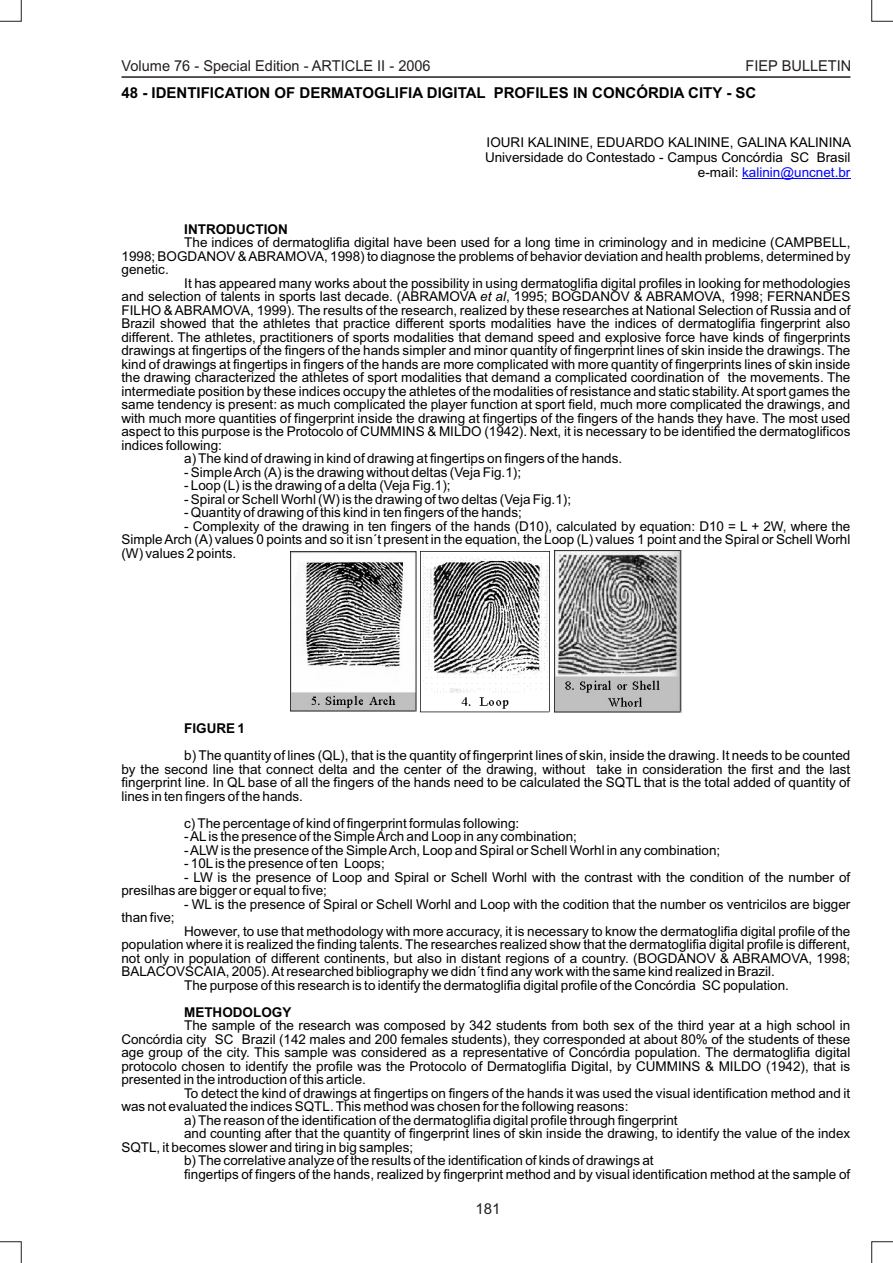
<style>
.page{position:relative;width:893px;height:1263px;background:#fff}
.page>*{position:absolute;margin:0;border:0;box-sizing:border-box;transform-origin:0 0}
.t1{font:700 15px "Arial";color:#000}
.t2{font:15px "Arial";color:#231f20}
.t3{font:13.5px/13.5px "Arial";color:#000;text-align:justify}
.t4{font:700 13.5px "Arial";color:#000}
.s1{color:#00f}
.s2{font-style:italic}
</style>
<div class="page">
<svg style="left:871px;top:0;width:22px;height:22px"></svg>
<svg style="left:0;top:0;width:22px;height:22px"></svg>
<svg style="left:0;top:1241px;width:22px;height:22px"></svg>
<svg style="left:871px;top:1241px;width:22px;height:22px"></svg>
<hr style="left:742px;top:179px;width:108px;height:1px;background:#00f">
<hr style="left:121px;top:76px;width:729px;height:2px;background:#231f20">
<img style="left:290px;top:551px;width:127px;height:161px">
<img style="left:421px;top:551px;width:128px;height:162px">
<img style="left:555px;top:550px;width:127px;height:163px">
<p class="t2" style="left:121px;top:60px;width:311px">Volume 76 - Special Edition - ARTICLE II - 2006</p>
<p class="t2" style="left:746px;top:60px;width:107px">FIEP BULLETIN</p>
<p class="t1" style="left:122px;top:87px;width:636px">48 - IDENTIFICATION OF DERMATOGLIFIA DIGITAL PROFILES IN CONCÓRDIA CITY - SC</p>
<p class="t3" style="left:485px;top:136px;width:368px;line-height:15.1px;text-align:right">IOURI KALININE, EDUARDO KALININE, GALINA KALININA<br>Universidade do Contestado - Campus Concórdia SC Brasil e-mail: <span class="s1">kalinin@uncnet.br</span></p>
<p class="t4" style="left:184px;top:224px;width:105px">INTRODUCTION</p>
<p class="t3" style="left:184px;top:237px;width:668px">The indices of dermatoglifia digital have been used for a long time in criminology and in medicine (CAMPBELL,</p>
<p class="t3" style="left:121px;top:250px;width:730px">1998; BOGDANOV &amp; ABRAMOVA, 1998) to diagnose the problems of behavior deviation and health problems, determined by</p>
<p class="t3" style="left:121px;top:264px;width:49px">genetic.</p>
<p class="t3" style="left:184px;top:277px;width:668px">It has appeared many works about the possibility in using dermatoglifia digital profiles in looking for methodologies</p>
<p class="t3" style="left:121px;top:291px;width:730px">and selection of talents in sports last decade. (ABRAMOVA <span class="s2">et al</span>, 1995; BOGDANOV &amp; ABRAMOVA, 1998; FERNANDES</p>
<p class="t3" style="left:121px;top:304px;width:730px">FILHO &amp; ABRAMOVA, 1999). The results of the research, realized by these researches at National Selection of Russia and of</p>
<p class="t3" style="left:121px;top:318px;width:730px">Brazil showed that the athletes that practice different sports modalities have the indices of dermatoglifia fingerprint also</p>
<p class="t3" style="left:121px;top:331px;width:730px">different. The athletes, practitioners of sports modalities that demand speed and explosive force have kinds of fingerprints</p>
<p class="t3" style="left:121px;top:345px;width:730px">drawings at fingertips of the fingers of the hands simpler and minor quantity of fingerprint lines of skin inside the drawings. The</p>
<p class="t3" style="left:121px;top:358px;width:730px">kind of drawings at fingertips in fingers of the hands are more complicated with more quantity of fingerprints lines of skin inside</p>
<p class="t3" style="left:121px;top:372px;width:730px">the drawing characterized the athletes of sport modalities that demand a complicated coordination of the movements. The</p>
<p class="t3" style="left:121px;top:385px;width:730px">intermediate position by these indices occupy the athletes of the modalities of resistance and static stability. At sport games the</p>
<p class="t3" style="left:121px;top:399px;width:730px">same tendency is present: as much complicated the player function at sport field, much more complicated the drawings, and</p>
<p class="t3" style="left:121px;top:412px;width:730px">with much more quantities of fingerprint inside the drawing at fingertips of the fingers of the hands they have. The most used</p>
<p class="t3" style="left:121px;top:426px;width:730px">aspect to this purpose is the Protocolo of CUMMINS &amp; MILDO (1942). Next, it is necessary to be identified the dermatoglificos</p>
<p class="t3" style="left:121px;top:439px;width:102px">indices following:</p>
<p class="t3" style="left:184px;top:453px;width:440px">a) The kind of drawing in kind of drawing at fingertips on fingers of the hands.</p>
<p class="t3" style="left:184px;top:466px;width:338px">- Simple Arch (A) is the drawing without deltas (Veja Fig.1);</p>
<p class="t3" style="left:184px;top:480px;width:268px">- Loop (L) is the drawing of a delta (Veja Fig.1);</p>
<p class="t3" style="left:184px;top:493px;width:388px">- Spiral or Schell Worhl (W) is the drawing of two deltas (Veja Fig.1);</p>
<p class="t3" style="left:184px;top:507px;width:339px">- Quantity of drawing of this kind in ten fingers of the hands;</p>
<p class="t3" style="left:121px;top:520px;width:730px;text-indent:63px">- Complexity of the drawing in ten fingers of the hands (D10), calculated by equation: D10 = L + 2W, where the Simple Arch (A) values 0 points and so it isn´t present in the equation, the Loop (L) values 1 point and the Spiral or Schell Worhl (W) values 2 points.</p>
<p class="t4" style="left:184px;top:723px;width:62px">FIGURE 1</p>
<p class="t3" style="left:121px;top:750px;width:730px;text-indent:63px">b) The quantity of lines (QL), that is the quantity of fingerprint lines of skin, inside the drawing. It needs to be counted by the second line that connect delta and the center of the drawing, without take in consideration the first and the last fingerprint line. In QL base of all the fingers of the hands need to be calculated the SQTL that is the total added of quantity of lines in ten fingers of the hands.</p>
<p class="t3" style="left:184px;top:817px;width:337px">c) The percentage of kind of fingerprint formulas following:</p>
<p class="t3" style="left:184px;top:831px;width:394px">- ALis the presence of the Simple Arch and Loop in any combination;</p>
<p class="t3" style="left:184px;top:844px;width:538px">- ALW is the presence of the Simple Arch, Loop and Spiral or Schell Worhl in any combination;</p>
<p class="t3" style="left:184px;top:858px;width:202px">- 10Lis the presence of ten Loops;</p>
<p class="t3" style="left:121px;top:871px;width:730px;text-indent:63px">- LW is the presence of Loop and Spiral or Schell Worhl with the contrast with the condition of the number of presilhas are bigger or equal to five;</p>
<p class="t3" style="left:184px;top:898px;width:668px">- WL is the presence of Spiral or Schell Worhl and Loop with the codition that the number os ventricilos are bigger</p>
<p class="t3" style="left:121px;top:912px;width:55px">than five;</p>
<p class="t3" style="left:184px;top:925px;width:668px">However, to use that methodology with more accuracy, it is necessary to know the dermatoglifia digital profile of the</p>
<p class="t3" style="left:121px;top:939px;width:730px">population where it is realized the finding talents. The researches realized show that the dermatoglifia digital profile is different,</p>
<p class="t3" style="left:121px;top:952px;width:730px">not only in population of different continents, but also in distant regions of a country. (BOGDANOV &amp; ABRAMOVA, 1998;</p>
<p class="t3" style="left:121px;top:966px;width:655px">BALACOVSCAIA, 2005). At researched bibliography we didn´t find any work with the same kind realized in Brazil.</p>
<p class="t3" style="left:184px;top:979px;width:606px">The purpose of this research is to identify the dermatoglifia digital profile of the Concórdia SC population.</p>
<p class="t4" style="left:184px;top:1007px;width:109px">METHODOLOGY</p>
<p class="t3" style="left:184px;top:1020px;width:668px">The sample of the research was composed by 342 students from both sex of the third year at a high school in</p>
<p class="t3" style="left:121px;top:1033px;width:730px">Concórdia city SC Brazil (142 males and 200 females students), they corresponded at about 80% of the students of these</p>
<p class="t3" style="left:121px;top:1047px;width:730px">age group of the city. This sample was considered as a representative of Concórdia population. The dermatoglifia digital</p>
<p class="t3" style="left:121px;top:1060px;width:730px">protocolo chosen to identify the profile was the Protocolo of Dermatoglifia Digital, by CUMMINS &amp; MILDO (1942), that is</p>
<p class="t3" style="left:121px;top:1074px;width:246px">presented in the introduction of this article.</p>
<p class="t3" style="left:184px;top:1087px;width:668px">To detect the kind of drawings at fingertips on fingers of the hands it was used the visual identification method and it</p>
<p class="t3" style="left:121px;top:1101px;width:509px">was not evaluated the indices SQTL. This method was chosen for the following reasons:</p>
<p class="t3" style="left:184px;top:1114px;width:495px">a) The reason of the identification of the dermatoglifia digital profile through fingerprint</p>
<p class="t3" style="left:184px;top:1128px;width:668px">and counting after that the quantity of fingerprint lines of skin inside the drawing, to identify the value of the index</p>
<p class="t3" style="left:121px;top:1141px;width:293px">SQTL, it becomes slower and tiring in big samples;</p>
<p class="t3" style="left:184px;top:1155px;width:471px">b) The correlative analyze of the results of the identification of kinds of drawings at</p>
<p class="t3" style="left:184px;top:1168px;width:668px">fingertips of fingers of the hands, realized by fingerprint method and by visual identification method at the sample of</p>
<p class="t2" style="left:476px;top:1203px;width:27px">181</p>
</div>
